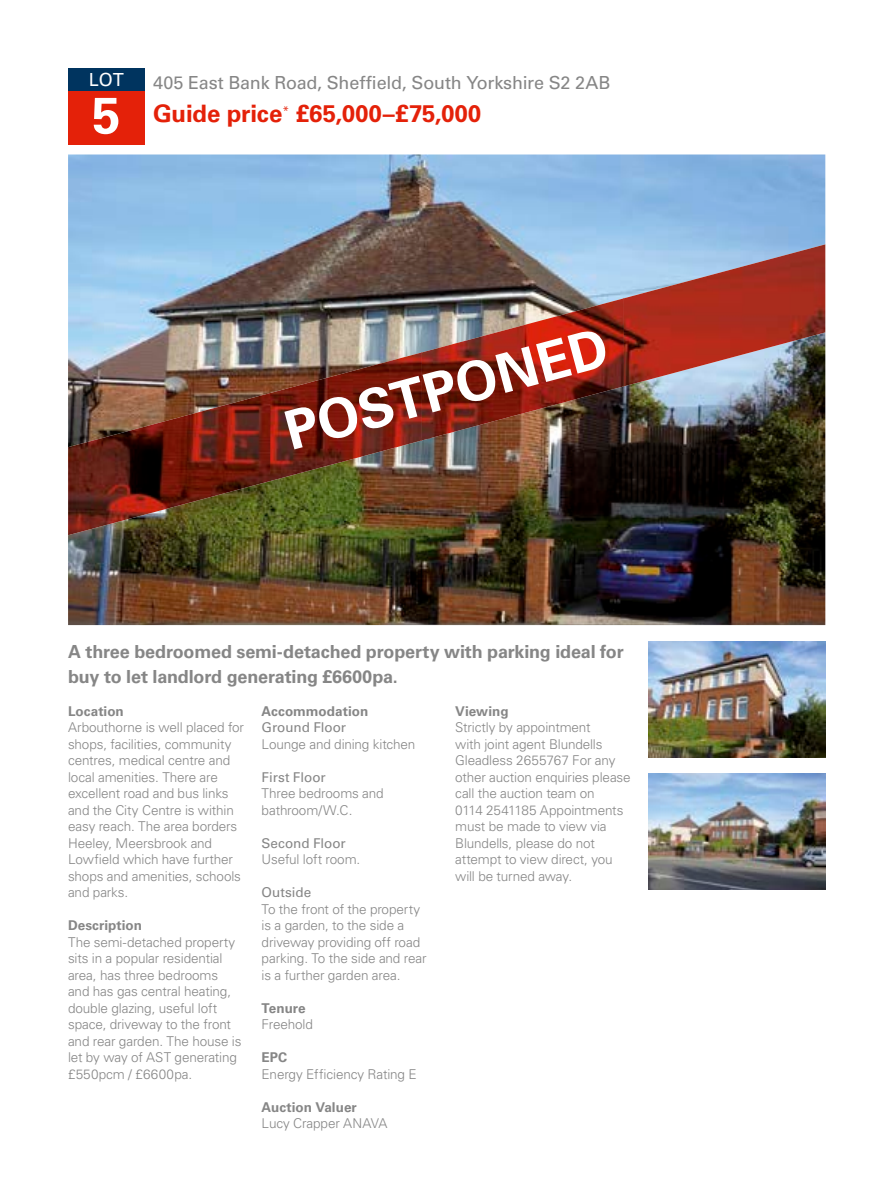
<style>
.page{position:relative;width:892px;height:1194px;background:#fff}
.page>*{position:absolute;margin:0;border:0;box-sizing:border-box;transform-origin:0 0}
.t1{font:700 54px "Univers LT Std";color:#fff}
.t2{font:700 51px "Univers LT Std";color:#fff}
.t3{font:700 24px "Univers LT Std";letter-spacing:-.005em;color:#e42109}
.t4{font:700 18px/24.8px "Univers LT Std";letter-spacing:-.01em;color:#868686}
.t5{font:18px "Univers LT Std";letter-spacing:-.01em;color:#868686}
.t6{font:18px "Univers LT Std";color:#fff}
.t7{font:300 13.5px/16.5px "Univers LT Std";letter-spacing:-.01em;color:#868686}
.t8{font:700 13.5px "Univers LT Std";color:#868686}
.t9{font:13.5px "Univers LT Std";color:#868686}
</style>
<div class="page">
<div style="left:68px;top:68px;width:77px;height:23px;background:#00345f"></div>
<img style="left:648px;top:642px;width:177px;height:115px">
<img style="left:648px;top:774px;width:177px;height:115px">
<div style="left:68px;top:91px;width:77px;height:54px;background:#e42109"></div>
<img style="left:68px;top:154px;width:757px;height:471px">
<img style="left:623px;top:244px;width:202px;height:143px">
<img style="left:421px;top:298px;width:202px;height:140px">
<img style="left:270px;top:352px;width:152px;height:129px">
<img style="left:68px;top:393px;width:202px;height:142px">
<svg style="left:421px;top:438px;width:10px;height:3px"></svg>
<h3 class="t6" style="left:89px;top:69px;width:37px">LOT</h3>
<h2 class="t2" style="left:92px;top:86px;width:30px">5</h2>
<h3 class="t5" style="left:153px;top:72px;width:458px">405 East Bank Road, Sheffield, South Yorkshire S2 2AB</h3>
<h3 class="t3" style="left:153px;top:99px;width:329px">Guide price<sup>*</sup> £65,000–£75,000</h3>
<h1 class="t1" style="left:278px;top:401px;width:333px;rotate:-15deg">POSTPONED</h1>
<h3 class="t4" style="left:68px;top:639px;width:557px">A three bedroomed semi-detached property with parking ideal for buy to let landlord generating £6600pa.</h3>
<p class="t8" style="left:68px;top:703px;width:57px">Location</p>
<p class="t7" style="left:68px;top:719px;width:177px">Arbouthorne is well placed for shops, facilities, community centres, medical centre and local amenities. There are excellent road and bus links and the City Centre is within easy reach. The area borders<br>Heeley, Meersbrook and<br>Lowfield which have further shops and amenities, schools and parks.</p>
<p class="t8" style="left:68px;top:918px;width:76px">Description</p>
<p class="t7" style="left:68px;top:934px;width:175px">The semi-detached property sits in a popular residential area, has three bedrooms and has gas central heating, double glazing, useful loft space, driveway to the front and rear garden. The house is let by way of AST generating £550pcm / £6600pa.</p>
<p class="t8" style="left:261px;top:703px;width:108px">Accommodation</p>
<p class="t9" style="left:261px;top:719px;width:86px">Ground Floor</p>
<p class="t7" style="left:261px;top:736px;width:155px">Lounge and dining kitchen</p>
<p class="t9" style="left:261px;top:769px;width:66px">First Floor</p>
<p class="t7" style="left:261px;top:785px;width:124px">Three bedrooms and bathroom/W.C.</p>
<p class="t9" style="left:261px;top:835px;width:86px">Second Floor</p>
<p class="t7" style="left:261px;top:851px;width:100px">Useful loft room.</p>
<p class="t9" style="left:261px;top:884px;width:51px">Outside</p>
<p class="t7" style="left:261px;top:901px;width:166px">To the front of the property is a garden, to the side a driveway providing off road parking. To the side and rear is a further garden area.</p>
<p class="t8" style="left:261px;top:1000px;width:46px">Tenure</p>
<p class="t7" style="left:261px;top:1016px;width:53px">Freehold</p>
<p class="t8" style="left:261px;top:1049px;width:27px">EPC</p>
<p class="t7" style="left:261px;top:1066px;width:157px">Energy Efficiency Rating E</p>
<p class="t8" style="left:261px;top:1099px;width:97px">Auction Valuer</p>
<p class="t7" style="left:261px;top:1115px;width:127px">Lucy Crapper ANAVA</p>
<p class="t8" style="left:455px;top:703px;width:55px">Viewing</p>
<p class="t7" style="left:455px;top:719px;width:177px">Strictly by appointment<br>with joint agent Blundells<br>Gleadless 2655767 For any other auction enquiries please call the auction team on<br>0114 2541185 Appointments must be made to view via<br>Blundells, please do not attempt to view direct, you will be turned away.</p>
</div>
